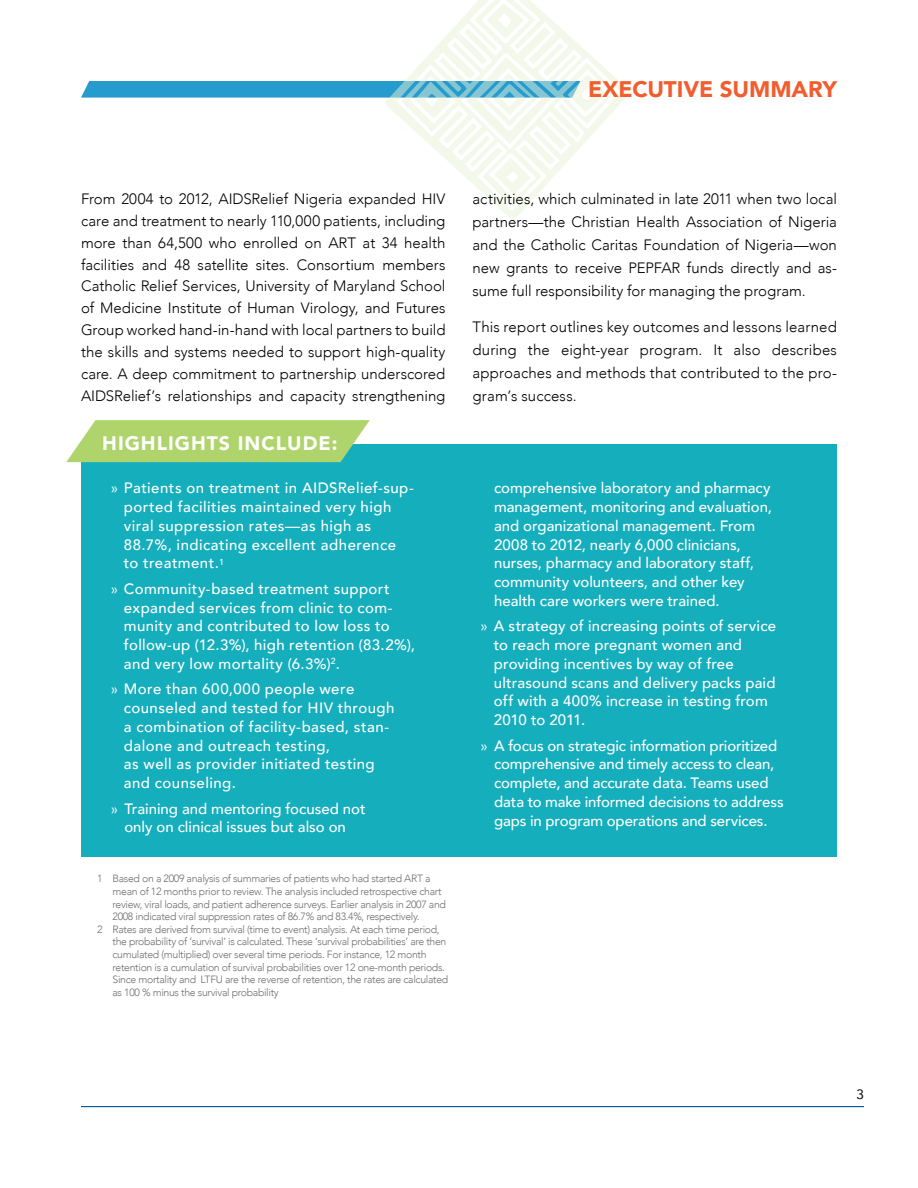
<style>
.page{position:relative;width:918px;height:1188px;background:#fff}
.page>*{position:absolute;margin:0;border:0;box-sizing:border-box;transform-origin:0 0}
.t1{font:900 22.5px "Avenir";letter-spacing:-.005em;color:#f15d2e}
.t2{font:900 19.5px "Avenir";letter-spacing:.05em;color:#fff}
.t3{font:300 15px/21.9px "Avenir";color:#000;text-align:justify}
.t4{font:500 15px/18.8px "Avenir";letter-spacing:.01em;color:#fff}
.t5{font:500 15px/18.8px "Avenir";letter-spacing:.03em;color:#fff}
.t6{font:500 15px/18.8px "Avenir";letter-spacing:-.01em;color:#fff}
.t7{font:13.5px "Avenir";color:#000}
.t8{font:300 10.5px "Avenir";letter-spacing:-.03em;color:#6d6e71}
.s1{font-weight:400}
</style>
<div class="page">
<hr style="left:81px;top:1106px;width:783px;height:1px;background:#00529c">
<div style="left:81px;top:444px;width:756px;height:413px;background:#15aebd"></div>
<svg style="left:66px;top:420px;width:304px;height:42px;background:#afd578"></svg>
<svg style="left:497px;top:78px;width:134px;height:143px"></svg>
<svg style="left:427px;top:0;width:188px;height:206px"></svg>
<svg style="left:494px;top:158px;width:37px;height:37px"></svg>
<svg style="left:486px;top:3px;width:38px;height:36px"></svg>
<svg style="left:81px;top:57px;width:525px;height:87px"></svg>
<h1 class="t1" style="left:588px;top:70px;width:250px">EXECUTIVE SUMMARY</h1>
<p class="t3" style="left:81px;top:188px;width:366px">From 2004 to 2012, AIDSRelief Nigeria expanded HIV care and treatment to nearly 110,000 patients, including more than 64,500 who enrolled on ART at 34 health facilities and 48 satellite sites. Consortium members Catholic Relief Services, University of Maryland School of Medicine Institute of Human Virology, and Futures Group worked hand-in-hand with local partners to build the skills and systems needed to support high-quality care. A deep commitment to partnership underscored AIDSRelief’s relationships and capacity strengthening</p>
<p class="t3" style="left:472px;top:187px;width:366px;line-height:23px">activities, which culminated in late 2011 when two local partners—the Christian Health Association of Nigeria and the Catholic Caritas Foundation of Nigeria—won new grants to receive PEPFAR funds directly and as&shy;sume full responsibility for managing the program.</p>
<p class="t3" style="left:473px;top:315px;width:366px;line-height:23px">This report outlines key outcomes and lessons learned during the eight-year program. It also describes approaches and methods that contributed to the pro&shy;gram’s success.</p>
<h2 class="t2" style="left:102px;top:427px;width:237px">HIGHLIGHTS INCLUDE:</h2>
<p class="t5" style="left:124px;top:478px;width:292px;text-indent:-13px"><span class="s1">»</span> Patients on treatment in AIDSRelief-sup&shy;ported facilities maintained very high viral suppression rates—as high as 88.7%, indicating excellent adherence to treatment.<sup>1</sup></p>
<p class="t4" style="left:124px;top:579px;width:293px;text-indent:-13px"><span class="s1">»</span> Community-based treatment support expanded services from clinic to com&shy;munity and contributed to low loss to follow-up (12.3%), high retention (83.2%), and very low mortality (6.3%)<sup>2</sup>.</p>
<p class="t5" style="left:124px;top:679px;width:272px;text-indent:-13px"><span class="s1">»</span> More than 600,000 people were counseled and tested for HIV through a combination of facility-based, stan&shy;dalone and outreach testing,<br>as well as provider initiated testing and counseling.</p>
<p class="t4" style="left:111px;top:798px;width:256px;text-align:center"><span class="s1">»</span> Training and mentoring focused not only on clinical issues but also on</p>
<p class="t8" style="left:97px;top:873px;width:335px">1 Based on a 2009 analysis of summaries of patients who had started ART a</p>
<p class="t8" style="left:113px;top:885px;width:331px">mean of 12 months prior to review. The analysis included retrospective chart</p>
<p class="t8" style="left:113px;top:898px;width:335px">review, viral loads, and patient adherence surveys. Earlier analysis in 2007 and</p>
<p class="t8" style="left:113px;top:910px;width:308px">2008 indicated viral suppression rates of 86.7% and 83.4%, respectively.</p>
<p class="t8" style="left:97px;top:923px;width:344px">2 Rates are derived from survival (time to event) analysis. At each time period,</p>
<p class="t8" style="left:113px;top:936px;width:335px">the probability of ‘survival’ is calculated. These ‘survival probabilities’ are then</p>
<p class="t8" style="left:113px;top:948px;width:316px">cumulated (multiplied) over several time periods. For instance, 12 month</p>
<p class="t8" style="left:113px;top:961px;width:334px">retention is a cumulation of survival probabilities over 12 one-month periods.</p>
<p class="t8" style="left:113px;top:973px;width:337px">Since mortality and LTFU are the reverse of retention, the rates are calculated</p>
<p class="t8" style="left:113px;top:986px;width:168px">as 100 % minus the survival probability</p>
<p class="t4" style="left:494px;top:478px;width:279px">comprehensive laboratory and pharmacy management, monitoring and evaluation, and organizational management. From 2008 to 2012, nearly 6,000 clinicians, nurses, pharmacy and laboratory staff, community volunteers, and other key health care workers were trained.</p>
<p class="t4" style="left:494px;top:616px;width:284px;text-indent:-14px"><span class="s1">»</span> A strategy of increasing points of service to reach more pregnant women and providing incentives by way of free ultrasound scans and delivery packs paid off with a 400% increase in testing from 2010 to 2011.</p>
<p class="t6" style="left:494px;top:735px;width:291px;text-indent:-14px"><span class="s1">»</span> A focus on strategic information prioritized comprehensive and timely access to clean, complete, and accurate data. Teams used data to make informed decisions to address gaps in program operations and services.</p>
<p class="t7" style="left:856px;top:1083px;width:9px">3</p>
</div>
